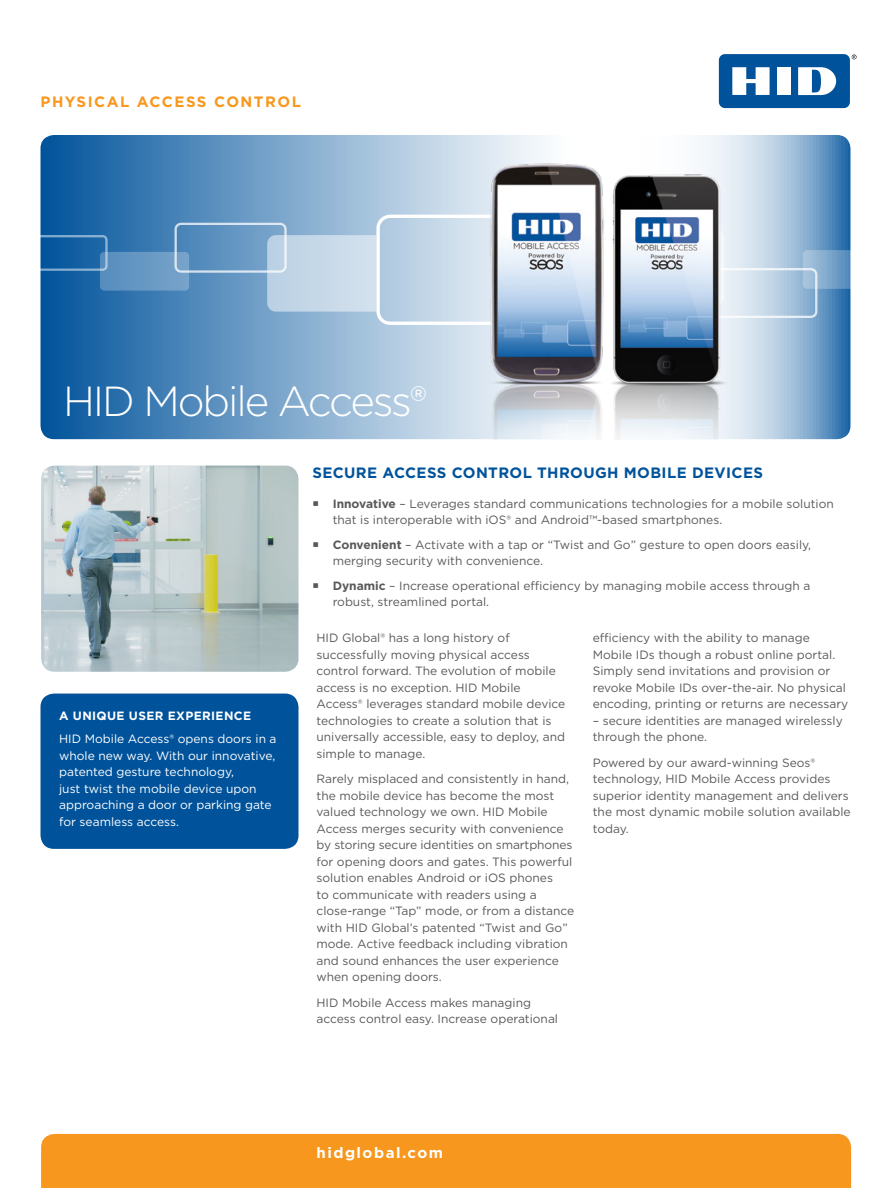
<style>
.page{position:relative;width:891px;height:1188px;background:#fff}
.page>*{position:absolute;margin:0;border:0;box-sizing:border-box;transform-origin:0 0}
.t1{font:300 42px "Gotham";letter-spacing:-.05em;color:#fff}
.sub_head{font:700 15px "Gotham";letter-spacing:.025em;color:#00539b}
.t2{font:700 15px "Gotham";letter-spacing:.1em;color:#f8971d}
.t3{font:700 15px "Gotham";letter-spacing:.1em;color:#fff}
.Body{font:12px/16.5px "Gotham";color:#58595b}
.side_box_bullets{font:12px/16.5px "Gotham";color:#fff}
.Side_box_header{font:700 12px "Gotham";letter-spacing:.03em;color:#fff}
.s1{font-weight:700}
</style>
<div class="page">
<div style="left:40px;top:694px;width:258px;height:155px;background:#00539b;border-radius:14px"></div>
<svg style="left:852px;top:55px;width:5px;height:4px"></svg>
<div style="left:719px;top:54px;width:131px;height:54px;background:#00539b;border-radius:6px"></div>
<div style="left:777px;top:67px;width:14px;height:28px;background:#fff"></div>
<svg style="left:732px;top:67px;width:38px;height:28px"></svg>
<svg style="left:798px;top:67px;width:38px;height:28px"></svg>
<svg style="left:40px;top:135px;width:810px;height:304px;background:#4f88ba"></svg>
<div style="left:175px;top:223px;width:112px;height:50px;border:2px solid #fff;border-radius:5px"></div>
<svg style="left:100px;top:252px;width:89px;height:39px;background:#6999c4"></svg>
<svg style="left:40px;top:235px;width:68px;height:36px;background:#276daa"></svg>
<svg style="left:267px;top:235px;width:88px;height:77px;background:#c4d6e7"></svg>
<img style="left:41px;top:466px;width:257px;height:206px">
<div style="left:41px;top:1134px;width:810px;height:54px;background:#f8971d"></div>
<img style="left:355px;top:135px;width:496px;height:304px">
<p class="t2" style="left:40px;top:92px;width:262px">PHYSICAL ACCESS CONTROL</p>
<p class="t1" style="left:63px;top:375px;width:366px">HID Mobile Access®</p>
<p class="Side_box_header" style="left:59px;top:708px;width:193px">A UNIQUE USER EXPERIENCE</p>
<p class="side_box_bullets" style="left:59px;top:730px;width:219px">HID Mobile Access® opens doors in a whole new way. With our innovative, patented gesture technology,<br>just twist the mobile device upon approaching a door or parking gate for seamless access.</p>
<p class="sub_head" style="left:312px;top:462px;width:452px">SECURE ACCESS CONTROL THROUGH MOBILE DEVICES</p>
<p class="Body" style="left:333px;top:495px;width:503px"><span class="s1">Innovative</span> – Leverages standard communications technologies for a mobile solution that is interoperable with iOS® and Android™-based smartphones.</p>
<p class="Body" style="left:333px;top:536px;width:480px"><span class="s1">Convenient</span> – Activate with a tap or “Twist and Go” gesture to open doors easily, merging security with convenience.</p>
<p class="Body" style="left:333px;top:577px;width:479px"><span class="s1">Dynamic</span> – Increase operational efficiency by managing mobile access through a robust, streamlined portal.</p>
<p class="Body" style="left:316px;top:629px;width:250px">HID Global® has a long history of successfully moving physical access control forward. The evolution of mobile access is no exception. HID Mobile Access® leverages standard mobile device technologies to create a solution that is universally accessible, easy to deploy, and simple to manage.</p>
<p class="Body" style="left:316px;top:770px;width:259px">Rarely misplaced and consistently in hand, the mobile device has become the most valued technology we own. HID Mobile Access merges security with convenience by storing secure identities on smartphones for opening doors and gates. This powerful solution enables Android or iOS phones<br>to communicate with readers using a close-range “Tap” mode, or from a distance with HID Global’s patented “Twist and Go” mode. Active feedback including vibration and sound enhances the user experience when opening doors.</p>
<p class="Body" style="left:316px;top:994px;width:243px">HID Mobile Access makes managing access control easy. Increase operational</p>
<p class="Body" style="left:593px;top:629px;width:257px">efficiency with the ability to manage Mobile IDs though a robust online portal.<br>Simply send invitations and provision or revoke Mobile IDs over-the-air. No physical encoding, printing or returns are necessary</p>
<p class="Body" style="left:593px;top:712px;width:251px">– secure identities are managed wirelessly through the phone.</p>
<p class="Body" style="left:593px;top:754px;width:259px">Powered by our award-winning Seos® technology, HID Mobile Access provides superior identity management and delivers the most dynamic mobile solution available today.</p>
<p class="t3" style="left:316px;top:1142px;width:128px">hidglobal.com</p>
</div>
